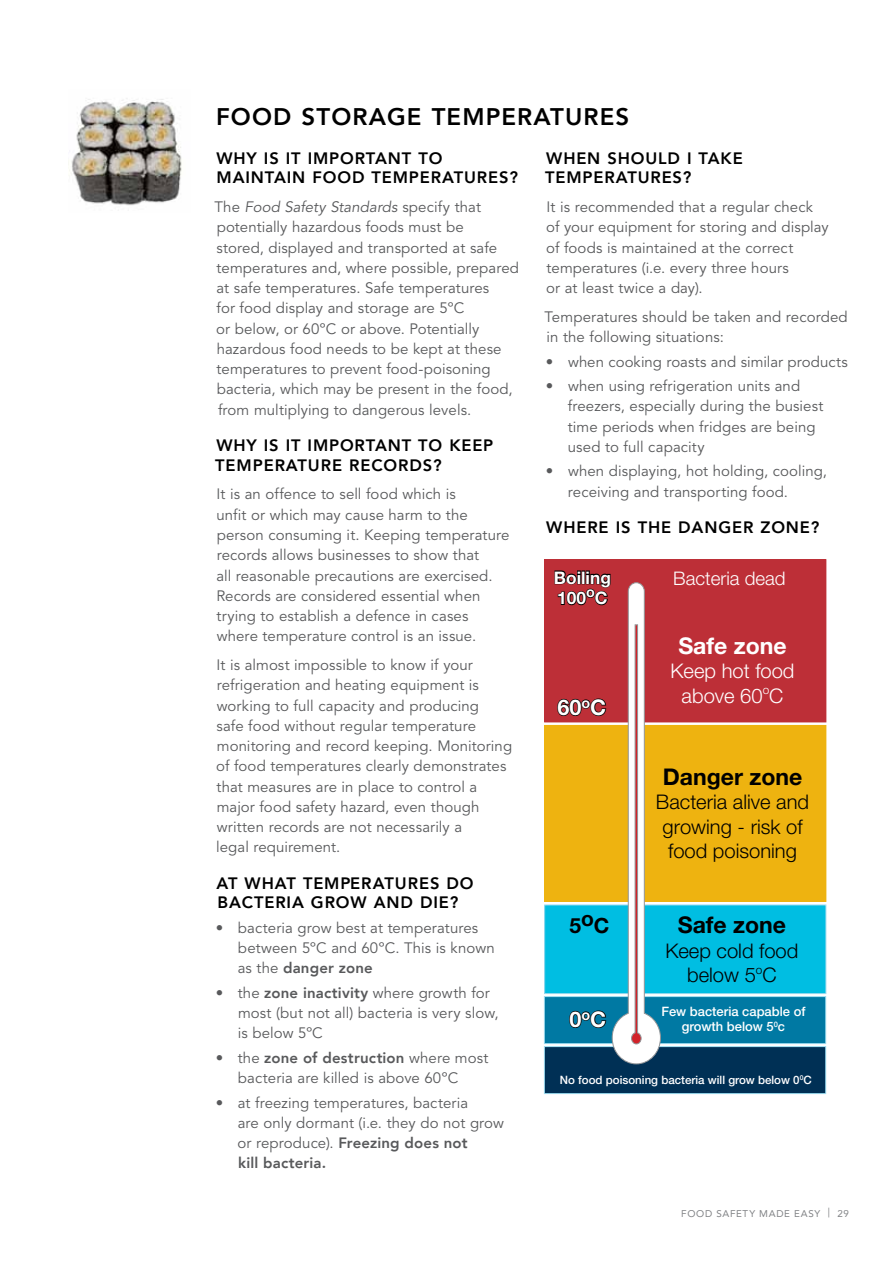
<style>
.page{position:relative;width:893px;height:1263px;background:#fff}
.page>*{position:absolute;margin:0;border:0;box-sizing:border-box;transform-origin:0 0}
.t1{font:800 24px "Avenir";letter-spacing:.045em;color:#000}
.t2{font:700 23.1px "Helvetica Neue LT Std";color:#000}
.t3{font:700 23.1px "Helvetica Neue LT Std";color:#fff}
.t4{font:700 21.6px "Helvetica Neue LT Std";color:#fff}
.t5{font:700 21px "Helvetica Neue LT Std";color:#000}
.t6{font:300 20.1px/24.2px "Helvetica Neue LT Std";color:#000;text-align:center}
.t7{font:300 20.1px/24.2px "Helvetica Neue LT Std";color:#fff;text-align:center}
.t8{font:300 18.75px "Helvetica Neue LT Std";color:#fff}
.t9{font:700 17.25px "Helvetica Neue LT Std";color:#fff}
.t10{font:800 16.5px/19.5px "Avenir";letter-spacing:.05em;color:#000}
.t11{font:15px/20.2px "Avenir";letter-spacing:.005em;color:#58595b}
.t12{font:500 12.9px "Helvetica Neue LT Std";color:#fff}
.t13{font:500 11.55px "Helvetica Neue LT Std";color:#fff}
.t14{font:9.75px "Avenir";letter-spacing:.075em;color:#808285}
.s1{font-style:italic}
.s2{font-weight:800}
</style>
<div class="page">
<div style="left:545px;top:725px;width:281px;height:176px;background:#eeb310"></div>
<div style="left:544px;top:725px;width:282px;height:177px;border:1px solid #eeb310"></div>
<div style="left:545px;top:560px;width:281px;height:162px;background:#bd2f37"></div>
<div style="left:544px;top:559px;width:282px;height:163px;border:1px solid #bd2f37"></div>
<div style="left:545px;top:905px;width:281px;height:88px;background:#00bee2"></div>
<div style="left:544px;top:904px;width:282px;height:90px;border:1px solid #9cdbef"></div>
<div style="left:544px;top:996px;width:282px;height:47px;background:#0079a3"></div>
<div style="left:544px;top:996px;width:282px;height:48px;border:1px solid #9cdbef"></div>
<div style="left:544px;top:1046px;width:282px;height:47px;background:#003055"></div>
<div style="left:544px;top:1046px;width:282px;height:48px;border:1px solid #9cdbef"></div>
<svg style="left:554px;top:570px;width:107px;height:494px"></svg>
<img style="left:69px;top:98px;width:113px;height:108px">
<h3 class="t1" style="left:216px;top:98px;width:415px">FOOD STORAGE TEMPERATURES</h3>
<h4 class="t10" style="left:216px;top:148px;width:303px">WHY IS IT IMPORTANT TO<br>MAINTAIN FOOD TEMPERATURES?</h4>
<p class="t11" style="left:214px;top:197px;width:306px">The <span class="s1">Food Safety Standards</span> specify that potentially hazardous foods must be<br>stored, displayed and transported at safe temperatures and, where possible, prepared at safe temperatures. Safe temperatures<br>for food display and storage are 5ºC<br>or below, or 60ºC or above. Potentially hazardous food needs to be kept at these temperatures to prevent food-poisoning bacteria, which may be present in the food, from multiplying to dangerous levels.</p>
<h4 class="t10" style="left:215px;top:436px;width:280px">WHY IS IT IMPORTANT TO KEEP<br>TEMPERATURE RECORDS?</h4>
<p class="t11" style="left:216px;top:485px;width:295px">It is an offence to sell food which is<br>unfit or which may cause harm to the person consuming it. Keeping temperature records allows businesses to show that<br>all reasonable precautions are exercised.<br>Records are considered essential when trying to establish a defence in cases where temperature control is an issue.</p>
<p class="t11" style="left:216px;top:655px;width:297px">It is almost impossible to know if your refrigeration and heating equipment is working to full capacity and producing<br>safe food without regular temperature monitoring and record keeping. Monitoring of food temperatures clearly demonstrates that measures are in place to control a major food safety hazard, even though written records are not necessarily a<br>legal requirement.</p>
<h4 class="t10" style="left:216px;top:873px;width:259px">AT WHAT TEMPERATURES DO<br>BACTERIA GROW AND DIE?</h4>
<p class="t11" style="left:238px;top:918px;width:259px;text-indent:-22px">• bacteria grow best at temperatures between 5ºC and 60ºC. This is known as the <span class="s2">danger zone</span></p>
<p class="t11" style="left:238px;top:983px;width:262px;text-indent:-22px">• the <span class="s2">zone inactivity</span> where growth for most (but not all) bacteria is very slow, is below 5ºC</p>
<p class="t11" style="left:216px;top:1048px;width:274px;text-align:center">• the <span class="s2">zone of destruction</span> where most bacteria are killed is above 60ºC</p>
<p class="t11" style="left:237px;top:1093px;width:268px;text-indent:-22px">• at freezing temperatures, bacteria<br>are only dormant (i.e. they do not grow or reproduce). <span class="s2">Freezing does not<br>kill bacteria.</span></p>
<h4 class="t10" style="left:545px;top:148px;width:199px">WHEN SHOULD I TAKE<br>TEMPERATURES?</h4>
<p class="t11" style="left:546px;top:197px;width:284px">It is recommended that a regular check of your equipment for storing and display of foods is maintained at the correct temperatures (i.e. every three hours<br>or at least twice a day).</p>
<p class="t11" style="left:544px;top:307px;width:305px">Temperatures should be taken and recorded in the following situations:</p>
<p class="t11" style="left:546px;top:352px;width:304px">• when cooking roasts and similar products</p>
<p class="t11" style="left:568px;top:376px;width:257px;text-indent:-22px">• when using refrigeration units and freezers, especially during the busiest time periods when fridges are being used to full capacity</p>
<p class="t11" style="left:568px;top:462px;width:260px;text-indent:-22px">• when displaying, hot holding, cooling, receiving and transporting food.</p>
<h4 class="t10" style="left:546px;top:518px;width:275px">WHERE IS THE DANGER ZONE?</h4>
<p class="t9" style="left:554px;top:567px;width:58px">Boiling</p>
<p class="t8" style="left:673px;top:566px;width:114px">Bacteria dead</p>
<p class="t9" style="left:557px;top:587px;width:52px">100<sup>o</sup>C</p>
<p class="t3" style="left:678px;top:632px;width:110px">Safe zone</p>
<p class="t7" style="left:670px;top:659px;width:126px">Keep hot food above 60<sup>o</sup>C</p>
<p class="t4" style="left:557px;top:694px;width:50px">60<sup>o</sup>C</p>
<p class="t2" style="left:663px;top:763px;width:141px">Danger zone</p>
<p class="t6" style="left:656px;top:790px;width:155px">Bacteria alive and growing - risk of food poisoning</p>
<p class="t5" style="left:569px;top:913px;width:42px">5oC</p>
<p class="t2" style="left:678px;top:911px;width:110px">Safe zone</p>
<p class="t6" style="left:665px;top:938px;width:134px">Keep cold food below 5<sup>o</sup>C</p>
<p class="t12" style="left:661px;top:1003px;width:146px">Few bacteria capable of</p>
<p class="t4" style="left:569px;top:1006px;width:38px">0<sup>o</sup>C</p>
<p class="t12" style="left:682px;top:1019px;width:105px">growth below 5<sup>0</sup>c</p>
<p class="t13" style="left:560px;top:1073px;width:253px">No food poisoning bacteria will grow below 0<sup>0</sup>C</p>
<p class="t14" style="left:681px;top:1205px;width:169px">FOOD SAFETY MADE EASY | 29</p>
</div>
